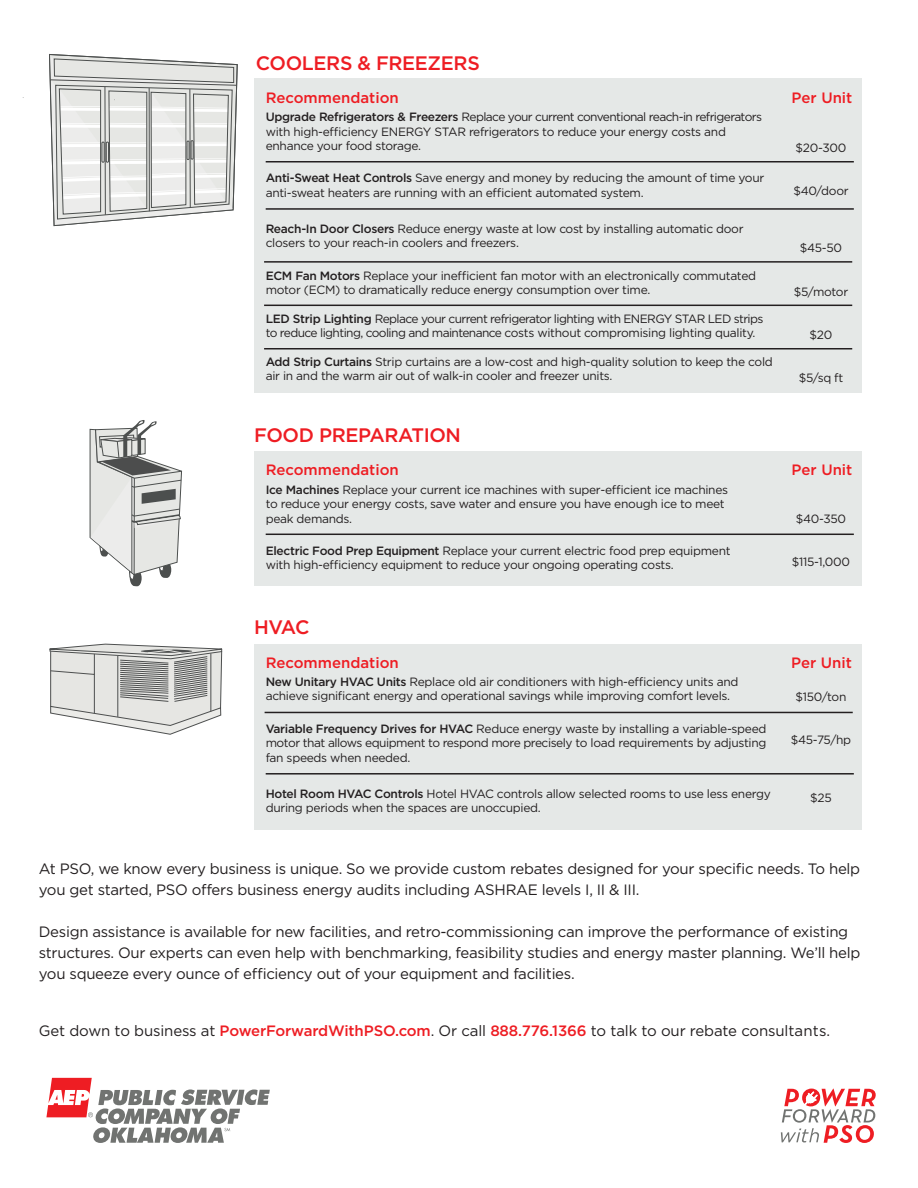
<style>
.page{position:relative;width:918px;height:1188px;background:#fff}
.page>*{position:absolute;margin:0;border:0;box-sizing:border-box;transform-origin:0 0}
.t1{font:500 19.5px "Gotham";letter-spacing:-.02em;color:#ee1d23}
.t2{font:15px/21px "Gotham";letter-spacing:-.02em;color:#231f20}
.t3{font:500 15px "Gotham";color:#ee1d23}
.t4{font:12px/14.4px "Gotham";letter-spacing:-.025em;color:#231f20}
.t5{font:12px/14.4px "Gotham";letter-spacing:-.05em;color:#231f20}
.s1{font-weight:500}
.s2{font-weight:500;color:#ee1d23}
</style>
<div class="page">
<svg style="left:46px;top:1078px;width:224px;height:65px"></svg>
<svg style="left:781px;top:1089px;width:95px;height:54px"></svg>
<div style="left:254px;top:451px;width:608px;height:135px;background:#e5e8e7"></div>
<hr style="left:266px;top:534px;width:588px;height:1px;background:#231f20">
<div style="left:254px;top:79px;width:608px;height:314px;background:#e5e8e7"></div>
<hr style="left:266px;top:161px;width:588px;height:2px;background:#231f20">
<hr style="left:266px;top:208px;width:588px;height:2px;background:#231f20">
<div style="left:254px;top:644px;width:608px;height:185px;background:#e5e8e7"></div>
<hr style="left:265px;top:712px;width:588px;height:1px;background:#231f20">
<hr style="left:266px;top:773px;width:588px;height:2px;background:#231f20">
<svg style="left:89px;top:420px;width:93px;height:166px"></svg>
<svg style="left:49px;top:54px;width:189px;height:173px"></svg>
<hr style="left:264px;top:261px;width:588px;height:2px;background:#231f20">
<hr style="left:264px;top:305px;width:588px;height:1px;background:#231f20">
<hr style="left:264px;top:348px;width:588px;height:2px;background:#231f20">
<svg style="left:50px;top:644px;width:172px;height:91px;background:#cdcecc"></svg>
<p class="t1" style="left:256px;top:50px;width:225px">COOLERS &amp; FREEZERS</p>
<p class="t3" style="left:266px;top:88px;width:135px">Recommendation</p>
<p class="t3" style="left:792px;top:88px;width:62px">Per Unit</p>
<p class="t4" style="left:266px;top:110px;width:498px"><span class="s1">Upgrade Refrigerators &amp; Freezers</span> Replace your current conventional reach-in refrigerators with high-efficiency ENERGY STAR refrigerators to reduce your energy costs and enhance your food storage.</p>
<p class="t4" style="left:266px;top:171px;width:500px"><span class="s1">Anti-Sweat Heat Controls</span> Save energy and money by reducing the amount of time your anti-sweat heaters are running with an efficient automated system.</p>
<p class="t4" style="left:266px;top:221px;width:479px"><span class="s1">Reach-In Door Closers</span> Reduce energy waste at low cost by installing automatic door</p>
<p class="t4" style="left:266px;top:236px;width:255px">closers to your reach-in coolers and freezers.</p>
<p class="t4" style="left:266px;top:268px;width:492px"><span class="s1">ECM Fan Motors</span> Replace your inefficient fan motor with an electronically commutated motor (ECM) to dramatically reduce energy consumption over time.</p>
<p class="t5" style="left:266px;top:311px;width:499px"><span class="s1">LED Strip Lighting</span> Replace your current refrigerator lighting with ENERGY STAR LED strips to reduce lighting, cooling and maintenance costs without compromising lighting quality.</p>
<p class="t4" style="left:266px;top:354px;width:509px"><span class="s1">Add Strip Curtains</span> Strip curtains are a low-cost and high-quality solution to keep the cold air in and the warm air out of walk-in cooler and freezer units.</p>
<p class="t1" style="left:254px;top:422px;width:208px">FOOD PREPARATION</p>
<p class="t4" style="left:796px;top:140px;width:52px">$20-300</p>
<p class="t4" style="left:793px;top:183px;width:57px">$40/door</p>
<p class="t4" style="left:800px;top:241px;width:44px">$45-50</p>
<p class="t4" style="left:794px;top:284px;width:56px">$5/motor</p>
<p class="t4" style="left:810px;top:327px;width:24px">$20</p>
<p class="t4" style="left:799px;top:370px;width:46px">$5/sq ft</p>
<p class="t3" style="left:266px;top:460px;width:135px">Recommendation</p>
<p class="t3" style="left:792px;top:460px;width:62px">Per Unit</p>
<p class="t4" style="left:266px;top:482px;width:464px"><span class="s1">Ice Machines</span> Replace your current ice machines with super-efficient ice machines</p>
<p class="t4" style="left:266px;top:496px;width:461px">to reduce your energy costs, save water and ensure you have enough ice to meet</p>
<p class="t4" style="left:266px;top:511px;width:88px">peak demands.</p>
<p class="t4" style="left:266px;top:543px;width:467px"><span class="s1">Electric Food Prep Equipment</span> Replace your current electric food prep equipment with high-efficiency equipment to reduce your ongoing operating costs.</p>
<p class="t1" style="left:254px;top:615px;width:57px">HVAC</p>
<p class="t4" style="left:796px;top:511px;width:52px">$40-350</p>
<p class="t4" style="left:792px;top:555px;width:60px">$115-1,000</p>
<p class="t3" style="left:266px;top:652px;width:135px">Recommendation</p>
<p class="t3" style="left:791px;top:653px;width:62px">Per Unit</p>
<p class="t4" style="left:266px;top:674px;width:474px"><span class="s1">New Unitary HVAC Units</span> Replace old air conditioners with high-efficiency units and achieve significant energy and operational savings while improving comfort levels.</p>
<p class="t4" style="left:266px;top:721px;width:502px;text-align:justify"><span class="s1">Variable Frequency Drives for HVAC</span> Reduce energy waste by installing a variable-speed motor that allows equipment to respond more precisely to load requirements by adjusting fan speeds when needed.</p>
<p class="t4" style="left:266px;top:786px;width:507px"><span class="s1">Hotel Room HVAC Controls</span> Hotel HVAC controls allow selected rooms to use less energy during periods when the spaces are unoccupied.</p>
<p class="t4" style="left:796px;top:690px;width:52px">$150/ton</p>
<p class="t4" style="left:791px;top:733px;width:62px">$45-75/hp</p>
<p class="t4" style="left:810px;top:790px;width:23px">$25</p>
<p class="t2" style="left:39px;top:858px;width:823px">At PSO, we know every business is unique. So we provide custom rebates designed for your specific needs. To help you get started, PSO offers business energy audits including ASHRAE levels I, II &amp; III.</p>
<p class="t2" style="left:39px;top:921px;width:823px">Design assistance is available for new facilities, and retro-commissioning can improve the performance of existing structures. Our experts can even help with benchmarking, feasibility studies and energy master planning. We’ll help you squeeze every ounce of efficiency out of your equipment and facilities.</p>
<p class="t2" style="left:39px;top:1020px;width:793px">Get down to business at <span class="s2">PowerForwardWithPSO.com</span>. Or call <span class="s2">888.776.1366</span> to talk to our rebate consultants.</p>
</div>
